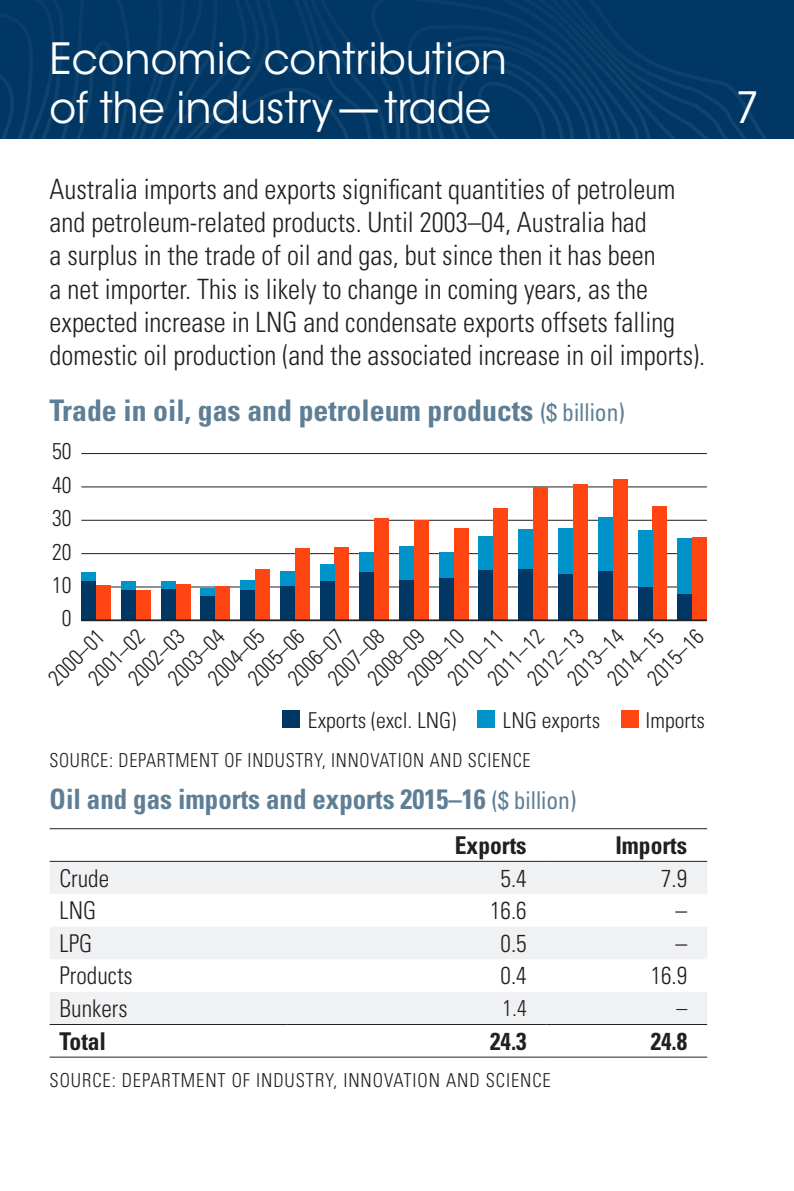
<style>
.page{position:relative;width:794px;height:1191px;background:#fff}
.page>*{position:absolute;margin:0;border:0;box-sizing:border-box;transform-origin:0 0}
.panel_heading{font:42.7px/49px "ITC Avant Garde Std";color:#fff;scale:.96 1}
.Chart{font:700 condensed 29.75px "Univers LT Std";color:#5d7e95}
.Text{font:300 condensed 28px/33.2px "Univers LT Std";color:#231f20;scale:.96 1}
.Chart_heading{font:700 condensed 28px "Univers LT Std";color:#5d7e95;scale:.96 1}
.Text-2{font:300 condensed 24.5px "Univers LT Std";color:#231f20;scale:.96 1}
.Text-3{font:700 condensed 24.5px "Univers LT Std";color:#231f20;scale:.96 1}
.table_text7pt{font:300 condensed 24.5px "Univers LT Std";color:#231f20;scale:.96 1}
.Text-4{font:300 condensed 22.75px "Univers LT Std";color:#231f20;scale:.96 1}
.t1{font:300 condensed 21.7px "Univers LT Std";color:#231f20}
.source{font:300 condensed 19.25px "Univers LT Std";letter-spacing:.04em;color:#231f20;scale:.96 1}
.source-2{font:300 condensed 19.25px "Univers LT Std";letter-spacing:.04em;color:#231f20;scale:.94 1}
.s1{font-weight:400;font-size:24.5px}
</style>
<div class="page">
<svg style="left:0;top:0;width:794px;height:139px;background:#023965"></svg>
<svg style="left:50px;top:862px;width:657px;height:162px;fill:#eff1f3"></svg>
<hr style="left:50px;top:828px;width:238px;height:1px;background:#231f20">
<hr style="left:288px;top:828px;width:258px;height:1px;background:#231f20">
<hr style="left:546px;top:828px;width:161px;height:1px;background:#231f20">
<hr style="left:50px;top:1024px;width:238px;height:1px;background:#231f20">
<hr style="left:288px;top:1024px;width:258px;height:1px;background:#231f20">
<hr style="left:546px;top:1024px;width:161px;height:1px;background:#231f20">
<hr style="left:50px;top:1056px;width:238px;height:1px;background:#231f20">
<hr style="left:288px;top:1056px;width:258px;height:1px;background:#231f20">
<hr style="left:546px;top:1056px;width:161px;height:1px;background:#231f20">
<hr style="left:50px;top:860px;width:238px;height:2px;background:#231f20">
<hr style="left:288px;top:860px;width:258px;height:2px;background:#231f20">
<hr style="left:546px;top:860px;width:161px;height:2px;background:#231f20">
<div style="left:621px;top:710px;width:17px;height:18px;background:#ff4612"></div>
<div style="left:478px;top:710px;width:17px;height:18px;background:#0093c9"></div>
<div style="left:283px;top:710px;width:17px;height:18px;background:#003764"></div>
<hr style="left:81px;top:586px;width:626px;height:1px;background:#231f20">
<hr style="left:81px;top:553px;width:626px;height:1px;background:#231f20">
<hr style="left:81px;top:519px;width:626px;height:2px;background:#231f20">
<hr style="left:81px;top:486px;width:626px;height:1px;background:#231f20">
<hr style="left:81px;top:453px;width:626px;height:1px;background:#231f20">
<div style="left:96px;top:585px;width:15px;height:35px;background:#ff4612"></div>
<div style="left:81px;top:572px;width:15px;height:9px;background:#0093c9"></div>
<div style="left:81px;top:581px;width:15px;height:39px;background:#003764"></div>
<div style="left:136px;top:590px;width:15px;height:30px;background:#ff4612"></div>
<div style="left:121px;top:581px;width:15px;height:9px;background:#0093c9"></div>
<div style="left:121px;top:590px;width:15px;height:30px;background:#003764"></div>
<div style="left:176px;top:584px;width:14px;height:36px;background:#ff4612"></div>
<div style="left:161px;top:581px;width:15px;height:8px;background:#0093c9"></div>
<div style="left:161px;top:589px;width:15px;height:31px;background:#003764"></div>
<div style="left:215px;top:586px;width:15px;height:34px;background:#ff4612"></div>
<div style="left:200px;top:588px;width:15px;height:8px;background:#0093c9"></div>
<div style="left:200px;top:596px;width:15px;height:24px;background:#003764"></div>
<div style="left:255px;top:569px;width:15px;height:51px;background:#ff4612"></div>
<div style="left:240px;top:580px;width:15px;height:10px;background:#0093c9"></div>
<div style="left:240px;top:590px;width:15px;height:30px;background:#003764"></div>
<div style="left:295px;top:548px;width:15px;height:72px;background:#ff4612"></div>
<div style="left:280px;top:571px;width:15px;height:15px;background:#0093c9"></div>
<div style="left:280px;top:586px;width:15px;height:34px;background:#003764"></div>
<div style="left:334px;top:547px;width:15px;height:73px;background:#ff4612"></div>
<div style="left:319px;top:564px;width:15px;height:17px;background:#0093c9"></div>
<div style="left:319px;top:581px;width:15px;height:39px;background:#003764"></div>
<div style="left:374px;top:518px;width:15px;height:102px;background:#ff4612"></div>
<div style="left:359px;top:552px;width:15px;height:20px;background:#0093c9"></div>
<div style="left:359px;top:572px;width:15px;height:48px;background:#003764"></div>
<div style="left:414px;top:520px;width:15px;height:100px;background:#ff4612"></div>
<div style="left:399px;top:546px;width:15px;height:34px;background:#0093c9"></div>
<div style="left:399px;top:580px;width:15px;height:40px;background:#003764"></div>
<div style="left:454px;top:528px;width:14px;height:92px;background:#ff4612"></div>
<div style="left:439px;top:552px;width:15px;height:26px;background:#0093c9"></div>
<div style="left:439px;top:578px;width:15px;height:42px;background:#003764"></div>
<div style="left:493px;top:508px;width:15px;height:112px;background:#ff4612"></div>
<div style="left:478px;top:536px;width:15px;height:34px;background:#0093c9"></div>
<div style="left:478px;top:570px;width:15px;height:50px;background:#003764"></div>
<div style="left:533px;top:487px;width:15px;height:133px;background:#ff4612"></div>
<div style="left:518px;top:529px;width:15px;height:40px;background:#0093c9"></div>
<div style="left:518px;top:569px;width:15px;height:51px;background:#003764"></div>
<div style="left:573px;top:484px;width:15px;height:136px;background:#ff4612"></div>
<div style="left:558px;top:528px;width:15px;height:46px;background:#0093c9"></div>
<div style="left:558px;top:574px;width:15px;height:46px;background:#003764"></div>
<div style="left:612px;top:479px;width:15px;height:141px;background:#ff4612"></div>
<div style="left:597px;top:517px;width:15px;height:54px;background:#0093c9"></div>
<div style="left:597px;top:571px;width:15px;height:49px;background:#003764"></div>
<div style="left:652px;top:506px;width:15px;height:114px;background:#ff4612"></div>
<div style="left:637px;top:530px;width:15px;height:57px;background:#0093c9"></div>
<div style="left:637px;top:587px;width:15px;height:33px;background:#003764"></div>
<div style="left:692px;top:537px;width:15px;height:83px;background:#ff4612"></div>
<div style="left:677px;top:538px;width:15px;height:56px;background:#0093c9"></div>
<div style="left:677px;top:594px;width:15px;height:26px;background:#003764"></div>
<hr style="left:81px;top:619px;width:626px;height:2px;background:#231f20">
<p class="panel_heading" style="left:50px;top:34px;width:478px">Economic contribution of the industry—trade</p>
<p class="Text" style="left:50px;top:172px;width:684px">Australia imports and exports significant quantities of petroleum and petroleum-related products. Until 2003–04, Australia had<br>a surplus in the trade of oil and gas, but since then it has been<br>a net importer. This is likely to change in coming years, as the expected increase in LNG and condensate exports offsets falling domestic oil production (and the associated increase in oil imports).</p>
<p class="Chart" style="left:50px;top:392px;width:577px">Trade in oil, gas and petroleum products <span class="s1">($ billion)</span></p>
<p class="Text-4" style="left:52px;top:438px;width:22px">50</p>
<p class="Text-4" style="left:52px;top:471px;width:22px">40</p>
<p class="Text-4" style="left:52px;top:504px;width:22px">30</p>
<p class="Text-4" style="left:52px;top:538px;width:22px">20</p>
<p class="Text-4" style="left:52px;top:571px;width:22px">10</p>
<p class="Text-4" style="left:62px;top:604px;width:12px">0</p>
<p class="t1" style="left:83px;top:672px;width:71px;rotate:-45deg">2001–02</p>
<p class="t1" style="left:163px;top:672px;width:71px;rotate:-45deg">2003–04</p>
<p class="t1" style="left:242px;top:672px;width:71px;rotate:-45deg">2005–06</p>
<p class="t1" style="left:322px;top:672px;width:71px;rotate:-45deg">2007–08</p>
<p class="t1" style="left:402px;top:672px;width:71px;rotate:-45deg">2009–10</p>
<p class="t1" style="left:482px;top:672px;width:71px;rotate:-45deg">2011–12</p>
<p class="t1" style="left:562px;top:672px;width:71px;rotate:-45deg">2013–14</p>
<p class="t1" style="left:642px;top:672px;width:71px;rotate:-45deg">2015–16</p>
<p class="t1" style="left:43px;top:672px;width:71px;rotate:-45deg">2000–01</p>
<p class="t1" style="left:123px;top:672px;width:71px;rotate:-45deg">2002–03</p>
<p class="t1" style="left:203px;top:672px;width:71px;rotate:-45deg">2004–05</p>
<p class="t1" style="left:282px;top:672px;width:71px;rotate:-45deg">2006–07</p>
<p class="t1" style="left:362px;top:672px;width:71px;rotate:-45deg">2008–09</p>
<p class="t1" style="left:442px;top:672px;width:71px;rotate:-45deg">2010–11</p>
<p class="t1" style="left:522px;top:672px;width:71px;rotate:-45deg">2012–13</p>
<p class="t1" style="left:308px;top:707px;width:150px">Exports (excl. LNG)</p>
<p class="t1" style="left:503px;top:707px;width:99px">LNG exports</p>
<p class="t1" style="left:645px;top:707px;width:61px">Imports</p>
<p class="t1" style="left:602px;top:672px;width:71px;rotate:-45deg">2014–15</p>
<p class="source-2" style="left:49px;top:748px;width:513px">SOURCE: DEPARTMENT OF INDUSTRY, INNOVATION AND SCIENCE</p>
<p class="Chart_heading" style="left:50px;top:782px;width:550px">Oil and gas imports and exports 2015–16 <span class="s1">($ billion)</span></p>
<p class="Text-3" style="left:455px;top:830px;width:76px">Exports</p>
<p class="Text-3" style="left:615px;top:830px;width:76px">Imports</p>
<p class="Text-2" style="left:60px;top:863px;width:53px">Crude</p>
<p class="Text-2" style="left:500px;top:863px;width:29px">5.4</p>
<p class="Text-2" style="left:661px;top:863px;width:29px">7.9</p>
<p class="Text-2" style="left:60px;top:895px;width:40px">LNG</p>
<p class="Text-2" style="left:490px;top:895px;width:40px">16.6</p>
<p class="Text-2" style="left:675px;top:895px;width:14px">–</p>
<p class="Text-2" style="left:60px;top:928px;width:36px">LPG</p>
<p class="Text-2" style="left:500px;top:928px;width:29px">0.5</p>
<p class="Text-2" style="left:675px;top:928px;width:14px">–</p>
<p class="Text-2" style="left:60px;top:961px;width:78px">Products</p>
<p class="Text-2" style="left:500px;top:961px;width:29px">0.4</p>
<p class="Text-2" style="left:650px;top:961px;width:40px">16.9</p>
<p class="table_text7pt" style="left:60px;top:993px;width:72px">Bunkers</p>
<p class="Text-4" style="left:502px;top:994px;width:27px">1.4</p>
<p class="Text-4" style="left:676px;top:994px;width:13px">–</p>
<p class="Text-3" style="left:60px;top:1026px;width:50px">Total</p>
<p class="Text-3" style="left:490px;top:1026px;width:40px">24.3</p>
<p class="Text-3" style="left:650px;top:1026px;width:40px">24.8</p>
<p class="source" style="left:50px;top:1068px;width:523px">SOURCE: DEPARTMENT OF INDUSTRY, INNOVATION AND SCIENCE</p>
<h1 class="panel_heading" style="left:735px;top:83px;width:26px">7</h1>
</div>
